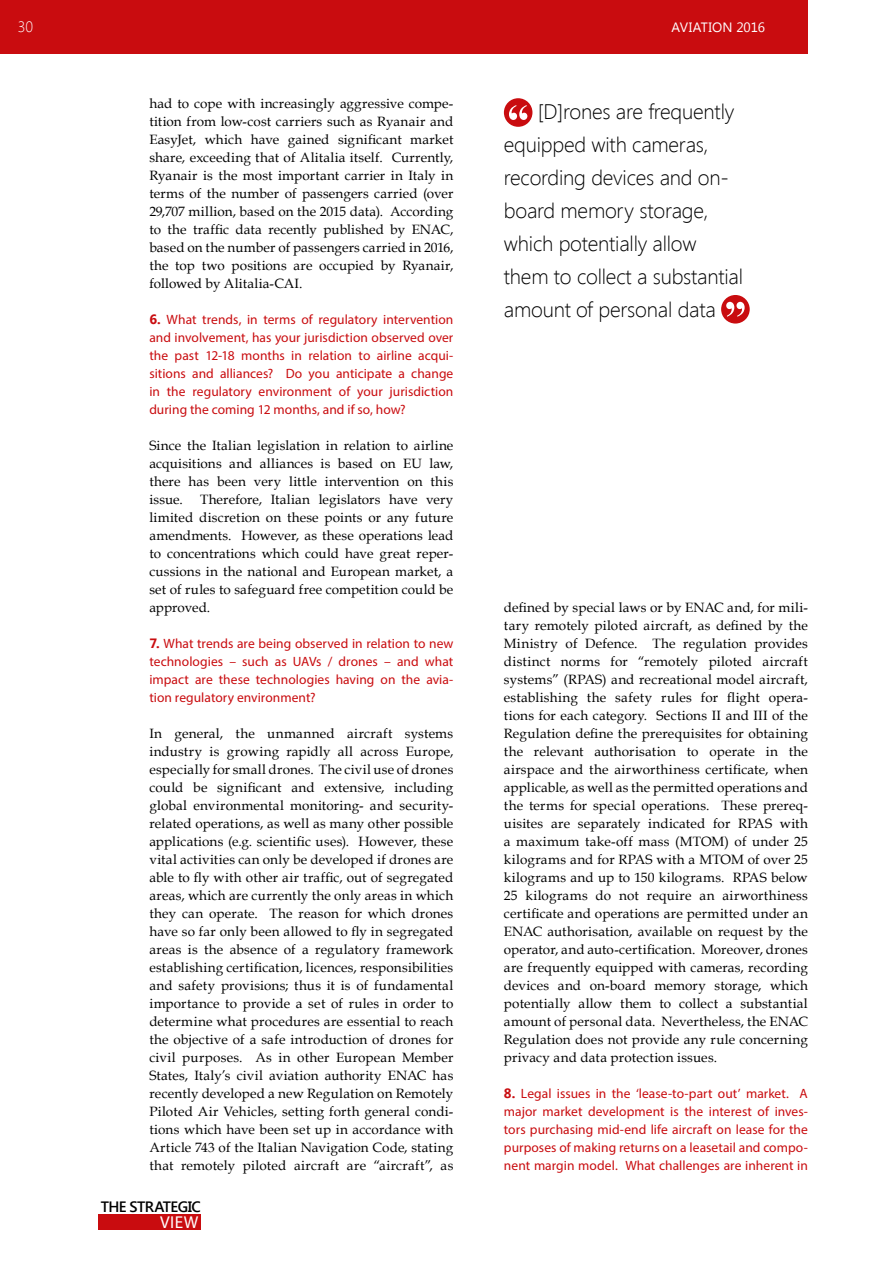
<style>
.page{position:relative;width:893px;height:1263px;background:#fff}
.page>*{position:absolute;margin:0;border:0;box-sizing:border-box;transform-origin:0 0}
.t1{font:300 21px/33px "Segoe UI";letter-spacing:-.01em;color:#000}
.t2{font:17.25px "Myriad Pro";color:#fff}
.t3{font:600 15px "Segoe UI";letter-spacing:-.04em;color:#000}
.t4{font:300 15px "Segoe UI";color:#fff}
.t5{font:13.5px/18px "Book Antiqua";letter-spacing:.01em;color:#000;text-align:justify}
.t6{font:13.5px/18px "Myriad Pro";color:#c90c0f;text-align:justify}
.t7{font:13.5px "Segoe UI";letter-spacing:.005em;color:#fff}
.s1{font-family:"Segoe UI";font-weight:700}
</style>
<div class="page">
<div style="left:0;top:0;width:808px;height:54px;background:#c90c0f"></div>
<div style="left:98px;top:1214px;width:102px;height:15px;background:#c90c0f"></div>
<div style="left:504px;top:98px;width:28px;height:29px;background:#c90c0f;border-radius:50%"></div>
<svg style="left:509px;top:105px;width:18px;height:15px"></svg>
<div style="left:721px;top:295px;width:29px;height:29px;background:#c90c0f;border-radius:50%"></div>
<svg style="left:726px;top:302px;width:19px;height:15px"></svg>
<p class="t4" style="left:18px;top:17px;width:17px">30</p>
<p class="t7" style="left:672px;top:18px;width:95px">AVIATION 2016</p>
<p class="t5" style="left:149px;top:94px;width:306px">had to cope with increasingly aggressive compe&shy;tition from low-cost carriers such as Ryanair and EasyJet, which have gained significant market share, exceeding that of Alitalia itself. Currently, Ryanair is the most important carrier in Italy in terms of the number of passengers carried (over 29,707 million, based on the 2015 data). According to the traffic data recently published by ENAC, based on the number of passengers carried in 2016, the top two positions are occupied by Ryanair, followed by Alitalia-CAI.</p>
<p class="t6" style="left:149px;top:310px;width:306px"><span class="s1">6.</span> What trends, in terms of regulatory intervention and involvement, has your jurisdiction observed over the past 12-18 months in relation to airline acqui&shy;sitions and alliances? Do you anticipate a change in the regulatory environment of your jurisdiction during the coming 12 months, and if so, how?</p>
<p class="t5" style="left:149px;top:436px;width:306px">Since the Italian legislation in relation to airline acquisitions and alliances is based on EU law, there has been very little intervention on this issue.</p>
<p class="t5" style="left:149px;top:490px;width:306px;text-indent:51px">Therefore, Italian legislators have very limited discretion on these points or any future amendments. However, as these operations lead to concentrations which could have great reper&shy;cussions in the national and European market, a set of rules to safeguard free competition could be approved.</p>
<p class="t6" style="left:149px;top:634px;width:306px"><span class="s1">7.</span> What trends are being observed in relation to new technologies – such as UAVs / drones – and what impact are these technologies having on the avia&shy;tion regulatory environment?</p>
<p class="t5" style="left:149px;top:724px;width:306px">In general, the unmanned aircraft systems industry is growing rapidly all across Europe, especially for small drones. The civil use of drones could be significant and extensive, including global environmental monitoring- and security&shy;related operations, as well as many other possible applications (e.g. scientific uses). However, these vital activities can only be developed if drones are able to fly with other air traffic, out of segregated areas, which are currently the only areas in which they can operate. The reason for which drones have so far only been allowed to fly in segregated areas is the absence of a regulatory framework establishing certification, licences, responsibilities and safety provisions; thus it is of fundamental importance to provide a set of rules in order to determine what procedures are essential to reach the objective of a safe introduction of drones for civil purposes. As in other European Member States, Italy’s civil aviation authority ENAC has recently developed a new Regulation on Remotely Piloted Air Vehicles, setting forth general condi&shy;tions which have been set up in accordance with Article 743 of the Italian Navigation Code, stating that remotely piloted aircraft are “aircraft”, as</p>
<p class="t3" style="left:101px;top:1196px;width:102px">THE STRATEGIC</p>
<p class="t2" style="left:160px;top:1211px;width:40px">VIEW</p>
<h1 class="t1" style="left:504px;top:94px;width:241px;text-indent:34px">[D]rones are frequently equipped with cameras, recording devices and on&shy;board memory storage, which potentially allow them to collect a substantial amount of personal data</h1>
<p class="t5" style="left:504px;top:598px;width:306px">defined by special laws or by ENAC and, for mili&shy;tary remotely piloted aircraft, as defined by the Ministry of Defence. The regulation provides distinct norms for “remotely piloted aircraft systems” (RPAS) and recreational model aircraft, establishing the safety rules for flight opera&shy;tions for each category. Sections II and III of the Regulation define the prerequisites for obtaining the relevant authorisation to operate in the airspace and the airworthiness certificate, when applicable, as well as the permitted operations and the terms for special operations. These prereq&shy;uisites are separately indicated for RPAS with a maximum take-off mass (MTOM) of under 25 kilograms and for RPAS with a MTOM of over 25 kilograms and up to 150 kilograms. RPAS below 25 kilograms do not require an airworthiness certificate and operations are permitted under an ENAC authorisation, available on request by the operator, and auto-certification. Moreover, drones are frequently equipped with cameras, recording devices and on-board memory storage, which potentially allow them to collect a substantial amount of personal data. Nevertheless, the ENAC Regulation does not provide any rule concerning privacy and data protection issues.</p>
<p class="t6" style="left:504px;top:1084px;width:306px"><span class="s1">8.</span> Legal issues in the ‘lease-to-part out’ market. A major market development is the interest of inves&shy;tors purchasing mid-end life aircraft on lease for the purposes of making returns on a leasetail and compo&shy;nent margin model. What challenges are inherent in</p>
</div>
